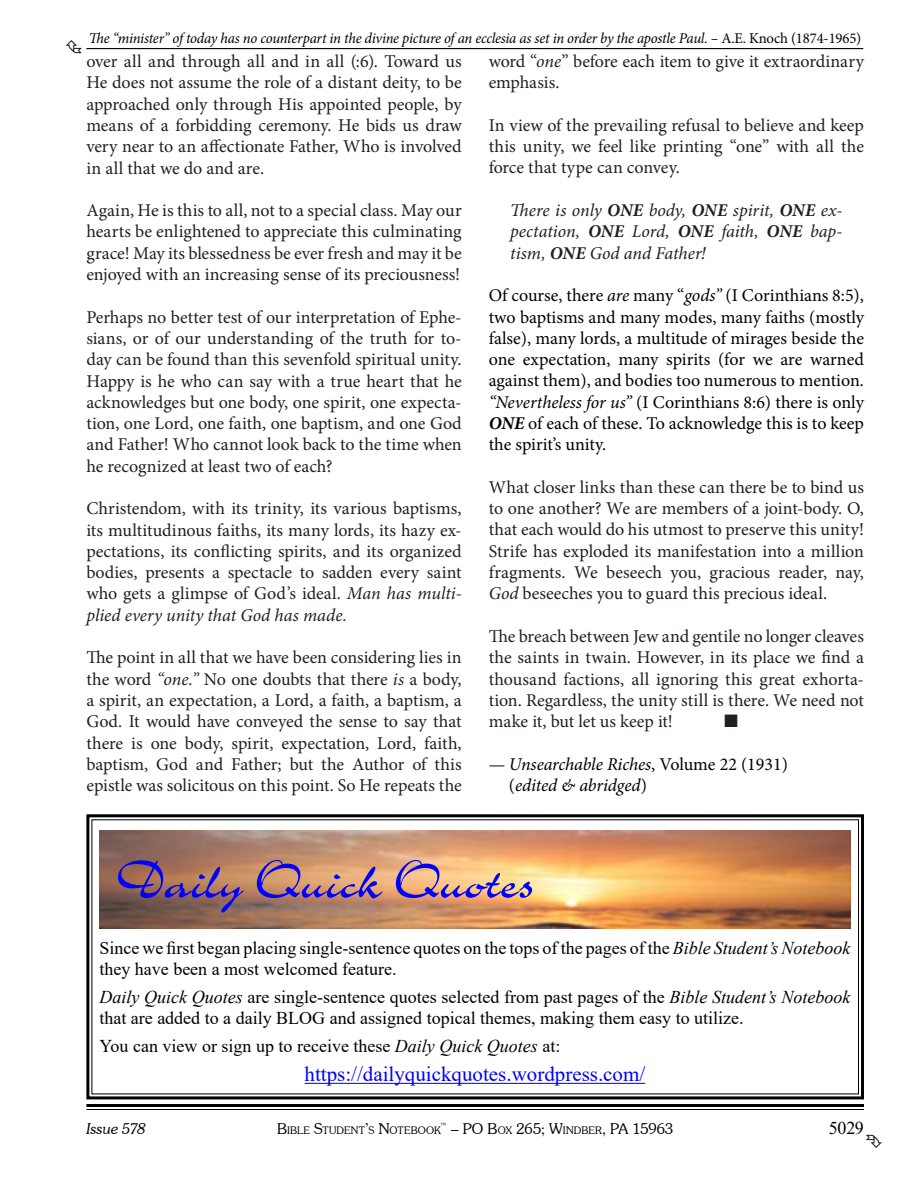
<style>
.page{position:relative;width:918px;height:1188px;background:#fff}
.page>*{position:absolute;margin:0;border:0;box-sizing:border-box;transform-origin:0 0}
.t1{font:60px "Airfoil Script SSK";letter-spacing:.01em;color:#00f}
.t2{font:21px "Times New Roman";color:#00f}
.t3{font:18px/21.3px "Minion Pro";color:#231f20;text-align:justify}
.t4{font:18px/21px "Times New Roman";color:#000}
.t5{font:18px/21.3px "Minion Pro";color:#000;text-align:justify}
.t6{font:italic 18px/21.3px "Minion Pro";letter-spacing:-.005em;color:#231f20;text-align:justify}
.t7{font:italic 18px/21.3px "Minion Pro";letter-spacing:-.01em;color:#000}
.t8{font:italic 15px "Minion Pro";letter-spacing:-.02em;color:#000}
.t9{font:300 15px "Souvenir IT Cby BT";color:#000}
.t10{font:italic 300 15px "Souvenir IT Cby BT";color:#000}
.t11{font:300 10.5px "Souvenir IT Cby BT";letter-spacing:.015em;color:#000}
.t12{font:300 8.7px "Souvenir IT Cby BT";color:#000}
.s1{font-style:normal}
.s2{font-style:italic}
.s3{font-weight:700}
.s4{font-weight:700;font-style:italic}
.s5{font-size:15px}
.s6{font-size:10.5px}
</style>
<div class="page">
<hr style="left:86px;top:1104px;width:778px;height:3px;background:#000">
<hr style="left:86px;top:1109px;width:778px;height:1px;background:#000">
<hr style="left:86px;top:48px;width:777px;height:1px;background:#000">
<svg style="left:86px;top:814px;width:778px;height:286px"></svg>
<hr style="left:305px;top:1083px;width:340px;height:1px;background:#00f">
<img style="left:99px;top:831px;width:751px;height:97px">
<p class="t8" style="left:89px;top:28px;width:774px">The “minister” of today has no counterpart in the divine picture of an ecclesia as set in order by the apostle Paul. – <span class="s1">A.E. Knoch (1874-1965)</span></p>
<p class="t3" style="left:86px;top:51px;width:377px">over all and through all and in all (:6). Toward us He does not assume the role of a distant deity, to be approached only through His appointed people, by means of a forbidding ceremony. He bids us draw very near to an affectionate Father, Who is involved in all that we do and are.</p>
<p class="t3" style="left:86px;top:200px;width:377px">Again, He is this to all, not to a special class. May our hearts be enlightened to appreciate this culminating grace! May its blessedness be ever fresh and may it be enjoyed with an increasing sense of its preciousness!</p>
<p class="t3" style="left:86px;top:306px;width:377px">Perhaps no better test of our interpretation of Ephe&shy;sians, or of our understanding of the truth for to&shy;day can be found than this sevenfold spiritual unity.<br>Happy is he who can say with a true heart that he acknowledges but one body, one spirit, one expecta&shy;tion, one Lord, one faith, one baptism, and one God and Father! Who cannot look back to the time when he recognized at least two of each?</p>
<p class="t3" style="left:86px;top:498px;width:377px">Christendom, with its trinity, its various baptisms, its multitudinous faiths, its many lords, its hazy ex&shy;pectations, its conflicting spirits, and its organized bodies, presents a spectacle to sadden every saint who gets a glimpse of God’s ideal. <span class="s2">Man has multi&shy;plied every unity that God has made.</span></p>
<p class="t3" style="left:86px;top:647px;width:377px">The point in all that we have been considering lies in the word <span class="s2">“one.”</span> No one doubts that there <span class="s2">is</span> a body, a spirit, an expectation, a Lord, a faith, a baptism, a God. It would have conveyed the sense to say that there is one body, spirit, expectation, Lord, faith, baptism, God and Father; but the Author of this epistle was solicitous on this point. So He repeats the</p>
<p class="t3" style="left:489px;top:51px;width:377px">word “<span class="s2">one</span>” before each item to give it extraordinary emphasis.</p>
<p class="t3" style="left:489px;top:115px;width:377px">In view of the prevailing refusal to believe and keep this unity, we feel like printing “one” with all the force that type can convey.</p>
<p class="t6" style="left:510px;top:200px;width:334px">There is only <span class="s3">ONE</span> body, <span class="s3">ONE</span> spirit, <span class="s3">ONE</span> ex&shy;pectation, <span class="s3">ONE</span> Lord, <span class="s3">ONE</span> faith, <span class="s3">ONE</span> bap&shy;tism, <span class="s3">ONE</span> God and Father!</p>
<p class="t5" style="left:489px;top:285px;width:377px">Of course, there <span class="s2">are</span> many “<span class="s2">gods”</span> (I Corinthians 8:5), two baptisms and many modes, many faiths (mostly false), many lords, a multitude of mirages beside the one expectation, many spirits (for we are warned against them), and bodies too numerous to mention. <span class="s2">“Nevertheless for us”</span> (I Corinthians 8:6) there is only <span class="s4">ONE</span> of each of these. To acknowledge this is to keep the spirit’s unity.</p>
<p class="t3" style="left:489px;top:477px;width:377px">What closer links than these can there be to bind us to one another? We are members of a joint-body. O, that each would do his utmost to preserve this unity!<br>Strife has exploded its manifestation into a million fragments. We beseech you, gracious reader, nay, <span class="s2">God</span> beseeches you to guard this precious ideal.</p>
<p class="t3" style="left:489px;top:626px;width:377px">The breach between Jew and gentile no longer cleaves the saints in twain. However, in its place we find a thousand factions, all ignoring this great exhorta&shy;tion. Regardless, the unity still is there. We need not make it, but let us keep it!</p>
<p class="t7" style="left:509px;top:753px;width:281px;text-indent:-20px"><span class="s1">—</span> Unsearchable Riches<span class="s1">, Volume 22 (1931) (</span>edited &amp; abridged<span class="s1">)</span></p>
<h1 class="t1" style="left:116px;top:849px;width:418px">Daily Quick Quotes</h1>
<p class="t4" style="left:99px;top:937px;width:753px">Since we first began placing single-sentence quotes on the tops of the pages of the <span class="s2">Bible Student’s Notebook </span>they have been a most welcomed feature.</p>
<p class="t4" style="left:99px;top:986px;width:753px"><span class="s2">Daily Quick Quotes</span> are single-sentence quotes selected from past pages of the <span class="s2">Bible Student’s Notebook </span>that are added to a daily BLOG and assigned topical themes, making them easy to utilize.</p>
<p class="t4" style="left:99px;top:1035px;width:463px">You can view or sign up to receive these <span class="s2">Daily Quick Quotes</span> at:</p>
<p class="t2" style="left:305px;top:1059px;width:342px">https://dailyquickquotes.wordpress.com/</p>
<p class="t11" style="left:277px;top:1124px;width:165px"><span class="s5">B</span>IBLE <span class="s5">S</span>TUDENT<span class="s5">’</span>S <span class="s5">N</span>OTEBOOK</p>
<p class="t4" style="left:829px;top:1117px;width:37px">5029</p>
<p class="t12" style="left:440px;top:1121px;width:9px">™</p>
<p class="t10" style="left:86px;top:1119px;width:61px">Issue 578</p>
<p class="t9" style="left:451px;top:1119px;width:224px">– PO B<span class="s6">OX</span> 265; W<span class="s6">INDBER</span>, PA 15963</p>
</div>
